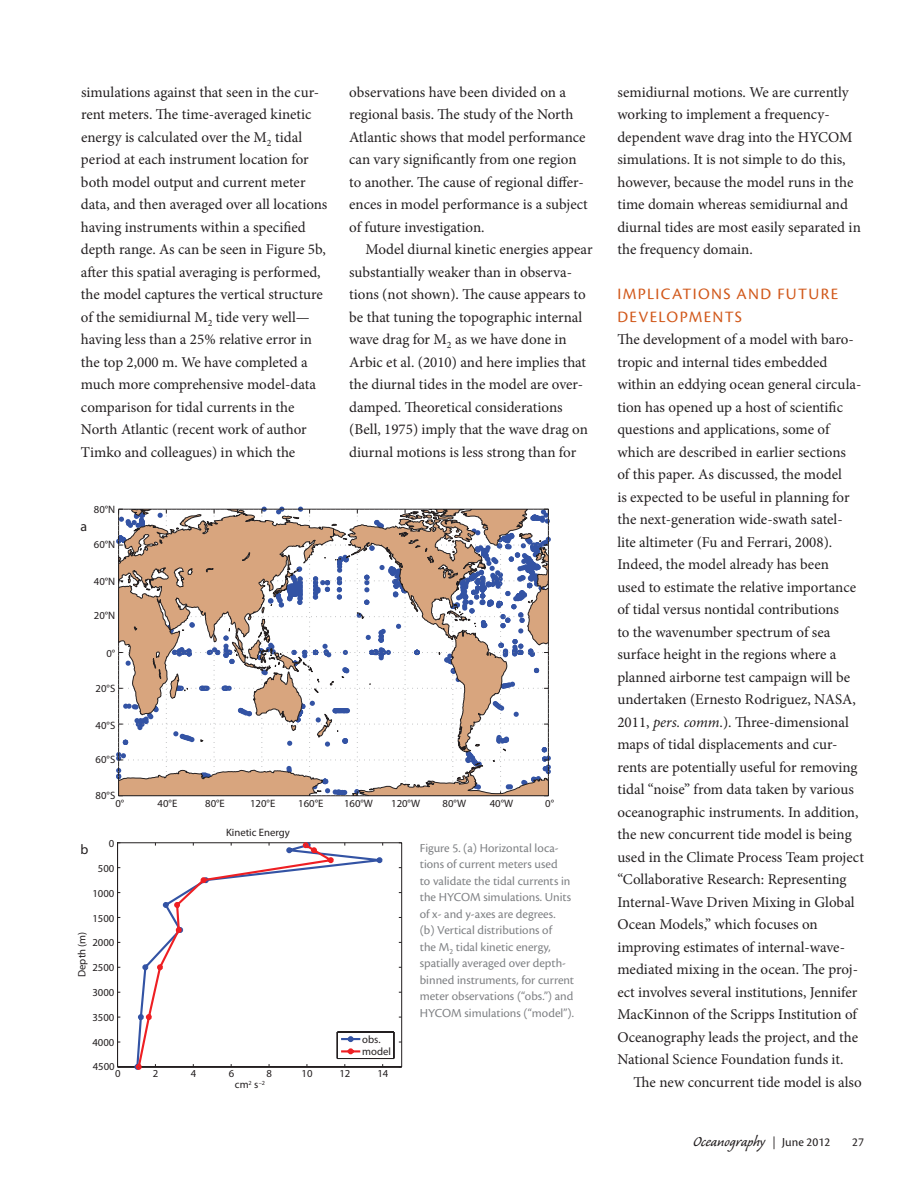
<style>
.page{position:relative;width:918px;height:1188px;background:#fff}
.page>*{position:absolute;margin:0;border:0;box-sizing:border-box;transform-origin:0 0}
.t1{font:18px "Caliban";color:#231f20}
.t2{font:16.5px/22.5px "Cronos Pro";letter-spacing:.08em;color:#d1581a}
.t3{font:15px/22.5px "Minion Pro";color:#231f20}
.t4{font:13.95px "Myriad Pro";color:#231f20}
.t5{font:12.75px/16.5px "Cronos Pro";color:#808285}
.t6{font:12.75px "Cronos Pro";color:#231f20}
.t7{font:10.65px/12.3px "Myriad Pro";color:#231f20}
.s1{font-style:italic}
.s2{font-family:"Minion Pro";font-size:12.75px}
.s3{font-family:"Cronos Pro";font-size:12.75px}
</style>
<div class="page">
<svg style="left:116px;top:507px;width:435px;height:289px"></svg>
<hr style="left:118px;top:843px;width:284px;height:1px;background:#231f20">
<hr style="left:401px;top:843px;width:1px;height:224px;background:#231f20">
<hr style="left:118px;top:1067px;width:284px;height:1px;background:#231f20">
<hr style="left:117px;top:843px;width:1px;height:224px;background:#231f20">
<svg style="left:133px;top:842px;width:266px;height:227px"></svg>
<svg style="left:135px;top:842px;width:202px;height:228px"></svg>
<div style="left:337px;top:1032px;width:57px;height:27px;background:#fff;border:1px solid #fff"></div>
<hr style="left:337px;top:1058px;width:57px;height:1px;background:#231f20">
<hr style="left:337px;top:1032px;width:57px;height:1px;background:#231f20">
<svg style="left:394px;top:1032px;width:8px;height:27px"></svg>
<svg style="left:337px;top:1033px;width:23px;height:34px"></svg>
<p class="t3" style="left:81px;top:81px;width:248px">simulations against that seen in the cur&shy;rent meters. The time-averaged kinetic energy is calculated over the M<sub>2</sub> tidal period at each instrument location for both model output and current meter data, and then averaged over all locations having instruments within a specified depth range. As can be seen in Figure 5b, after this spatial averaging is performed, the model captures the vertical structure of the semidiurnal M<sub>2</sub> tide very well— having less than a 25% relative error in the top 2,000 m. We have completed a much more comprehensive model-data comparison for tidal currents in the North Atlantic (recent work of author Timko and colleagues) in which the</p>
<p class="t3" style="left:349px;top:81px;width:240px">observations have been divided on a regional basis. The study of the North Atlantic shows that model performance can vary significantly from one region to another. The cause of regional differ&shy;ences in model performance is a subject of future investigation.</p>
<p class="t3" style="left:349px;top:238px;width:245px;text-indent:16px">Model diurnal kinetic energies appear substantially weaker than in observa&shy;tions (not shown). The cause appears to be that tuning the topographic internal wave drag for M<sub>2</sub> as we have done in Arbic et al. (2010) and here implies that the diurnal tides in the model are over&shy;damped. Theoretical considerations (Bell, 1975) imply that the wave drag on diurnal motions is less strong than for</p>
<p class="t7" style="left:94px;top:504px;width:23px">80°N</p>
<p class="t4" style="left:81px;top:518px;width:8px">a</p>
<p class="t7" style="left:94px;top:538px;width:23px">60°N</p>
<p class="t7" style="left:94px;top:575px;width:23px">40°N</p>
<p class="t7" style="left:94px;top:609px;width:23px">20°N</p>
<p class="t7" style="left:106px;top:647px;width:10px">0°</p>
<p class="t7" style="left:96px;top:682px;width:21px">20°S</p>
<p class="t7" style="left:96px;top:719px;width:21px">40°S</p>
<p class="t7" style="left:96px;top:753px;width:21px">60°S</p>
<p class="t7" style="left:96px;top:789px;width:21px">80°S</p>
<p class="t7" style="left:115px;top:797px;width:10px">0°</p>
<p class="t7" style="left:158px;top:797px;width:21px">40°E</p>
<p class="t7" style="left:205px;top:797px;width:21px">80°E</p>
<p class="t7" style="left:250px;top:797px;width:27px">120°E</p>
<p class="t7" style="left:298px;top:797px;width:27px">160°E</p>
<p class="t7" style="left:344px;top:797px;width:30px">160°W</p>
<p class="t7" style="left:391px;top:797px;width:30px">120°W</p>
<p class="t7" style="left:443px;top:797px;width:25px">80°W</p>
<p class="t7" style="left:490px;top:797px;width:25px">40°W</p>
<p class="t7" style="left:545px;top:797px;width:10px">0°</p>
<p class="t7" style="left:226px;top:826px;width:65px">Kinetic Energy</p>
<p class="t7" style="left:109px;top:837px;width:7px">0</p>
<p class="t7" style="left:98px;top:862px;width:18px">500</p>
<p class="t7" style="left:92px;top:887px;width:23px">1000</p>
<p class="t7" style="left:92px;top:912px;width:23px">1500</p>
<p class="t7" style="left:92px;top:937px;width:23px">2000</p>
<p class="t7" style="left:92px;top:961px;width:23px">2500</p>
<p class="t7" style="left:92px;top:986px;width:23px">3000</p>
<p class="t7" style="left:92px;top:1011px;width:23px">3500</p>
<p class="t7" style="left:92px;top:1036px;width:23px">4000</p>
<p class="t7" style="left:93px;top:1060px;width:23px">4500</p>
<p class="t4" style="left:81px;top:841px;width:9px">b</p>
<p class="t5" style="left:420px;top:840px;width:156px">Figure 5. (a) Horizontal loca&shy;tions of current meters used<br>to validate the tidal currents in the HYCOM simulations. Units of x- and y-axes are degrees.<br>(b) Vertical distributions of<br>the M<sub>2</sub> tidal kinetic energy, spatially averaged over depth&shy;binned instruments, for current meter observations (“obs.”) and<br>HYCOM simulations (“model”).</p>
<p class="t7" style="left:75px;top:977px;width:47px;rotate:-90deg">Depth (m)</p>
<p class="t7" style="left:362px;top:1033px;width:30px">obs. model</p>
<p class="t7" style="left:115px;top:1067px;width:7px">0</p>
<p class="t7" style="left:153px;top:1067px;width:7px">2</p>
<p class="t7" style="left:191px;top:1067px;width:7px">4</p>
<p class="t7" style="left:229px;top:1067px;width:7px">6</p>
<p class="t7" style="left:267px;top:1067px;width:7px">8</p>
<p class="t7" style="left:302px;top:1067px;width:12px">10</p>
<p class="t7" style="left:340px;top:1067px;width:12px">12</p>
<p class="t7" style="left:377px;top:1067px;width:12px">14</p>
<p class="t7" style="left:235px;top:1078px;width:32px">cm<sup>2</sup> s<sup>–2</sup></p>
<p class="t3" style="left:617px;top:81px;width:245px">semidiurnal motions. We are currently working to implement a frequency&shy;dependent wave drag into the HYCOM simulations. It is not simple to do this, however, because the model runs in the time domain whereas semidiurnal and diurnal tides are most easily separated in the frequency domain.</p>
<p class="t2" style="left:617px;top:283px;width:202px">IMPLICATIONS AND FUTURE<br>DEVELOPMENTS</p>
<p class="t3" style="left:617px;top:328px;width:248px">The development of a model with baro&shy;tropic and internal tides embedded within an eddying ocean general circula&shy;tion has opened up a host of scientific questions and applications, some of which are described in earlier sections<br>of this paper. As discussed, the model<br>is expected to be useful in planning for the next-generation wide-swath satel&shy;lite altimeter (Fu and Ferrari, 2008).<br>Indeed, the model already has been<br>used to estimate the relative importance of tidal versus nontidal contributions<br>to the wavenumber spectrum of sea surface height in the regions where a planned airborne test campaign will be undertaken (Ernesto Rodriguez, NASA, 2011, <span class="s1">pers. comm</span>.). Three-dimensional maps of tidal displacements and cur&shy;rents are potentially useful for removing tidal “noise” from data taken by various oceanographic instruments. In addition, the new concurrent tide model is being used in the Climate Process Team project “Collaborative Research: Representing Internal-Wave Driven Mixing in Global Ocean Models,” which focuses on improving estimates of internal-wave&shy;mediated mixing in the ocean. The proj&shy;ect involves several institutions, Jennifer MacKinnon of the Scripps Institution of Oceanography leads the project, and the National Science Foundation funds it.</p>
<p class="t3" style="left:634px;top:1071px;width:230px">The new concurrent tide model is also</p>
<p class="t1" style="left:693px;top:1132px;width:139px">Oceanography <span class="s2">|</span> <span class="s3">June 2012</span></p>
<p class="t6" style="left:852px;top:1134px;width:13px">27</p>
</div>
